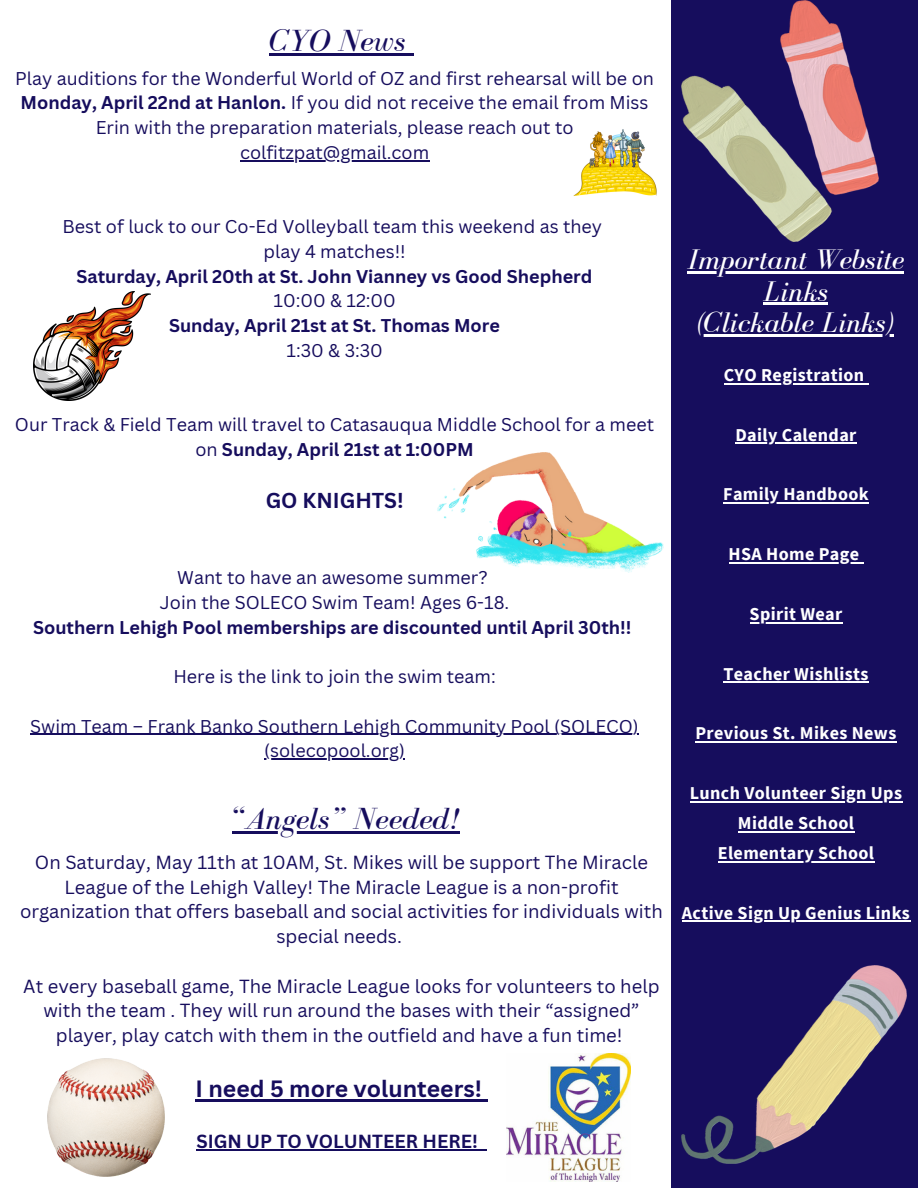
<style>
.page{position:relative;width:918px;height:1188px;background:#fff}
.page>*{position:absolute;margin:0;border:0;box-sizing:border-box;transform-origin:0 0}
.t1{font:italic 31.5px "Bodoni FLF";color:#160d5d}
.t2{font:italic 29.25px/31.5px "Bodoni FLF";color:#fff;text-align:center}
.t3{font:700 22.95px "Canva Sans";color:#160d5d}
.t4{font:700 21px "Canva Sans";color:#160d5d}
.t5{font:18.45px/24.8px "Canva Sans";color:#160d5d;text-align:center}
.t6{font:700 18.45px "Canva Sans";color:#160d5d}
.t7{font:700 18.15px/29.8px "Source Sans Pro";letter-spacing:.02em;color:#fff;text-align:center}
.t8{font:18px/24.8px "Canva Sans";color:#160d5d;text-align:center}
.t9{font:700 18px "Canva Sans";color:#160d5d}
.s1{font-weight:700}
</style>
<div class="page">
<div style="left:672px;top:0;width:246px;height:1188px;background:#160d5d"></div>
<img style="left:681px;top:966px;width:225px;height:198px">
<img style="left:681px;top:0;width:197px;height:242px">
<img style="left:507px;top:1053px;width:124px;height:129px">
<img style="left:47px;top:1059px;width:117px;height:118px">
<hr style="left:724px;top:383px;width:141px;height:1px;background:#fff">
<hr style="left:735px;top:442px;width:122px;height:2px;background:#fff">
<hr style="left:723px;top:502px;width:146px;height:2px;background:#fff">
<hr style="left:729px;top:562px;width:131px;height:2px;background:#fff">
<hr style="left:750px;top:622px;width:93px;height:1px;background:#fff">
<hr style="left:724px;top:681px;width:145px;height:2px;background:#fff">
<hr style="left:696px;top:741px;width:201px;height:2px;background:#fff">
<hr style="left:690px;top:801px;width:212px;height:2px;background:#fff">
<hr style="left:738px;top:831px;width:116px;height:2px;background:#fff">
<hr style="left:718px;top:861px;width:156px;height:1px;background:#fff">
<hr style="left:682px;top:920px;width:228px;height:2px;background:#fff">
<hr style="left:240px;top:160px;width:189px;height:1px;background:#160d5d">
<hr style="left:30px;top:734px;width:609px;height:1px;background:#160d5d">
<hr style="left:264px;top:759px;width:141px;height:1px;background:#160d5d">
<img style="left:437px;top:453px;width:227px;height:119px">
<img style="left:33px;top:292px;width:117px;height:109px">
<img style="left:573px;top:129px;width:83px;height:67px">
<hr style="left:688px;top:271px;width:216px;height:3px;background:#fff">
<hr style="left:764px;top:303px;width:64px;height:2px;background:#fff">
<hr style="left:698px;top:334px;width:196px;height:3px;background:#fff">
<hr style="left:269px;top:53px;width:137px;height:2px;background:#160d5d">
<svg style="left:406px;top:53px;width:8px;height:2px"></svg>
<hr style="left:196px;top:1099px;width:286px;height:3px;background:#160d5d">
<svg style="left:482px;top:1099px;width:5px;height:3px"></svg>
<hr style="left:196px;top:1149px;width:282px;height:1px;background:#160d5d">
<hr style="left:232px;top:831px;width:228px;height:2px;background:#160d5d">
<h1 class="t1" style="left:269px;top:24px;width:138px">CYO News</h1>
<p class="t8" style="left:15px;top:65px;width:640px">Play auditions for the Wonderful World of OZ and first rehearsal will be on <span class="s1">Monday, April 22nd at Hanlon.</span> If you did not receive the email from Miss Erin with the preparation materials, please reach out to colfitzpat@gmail.com</p>
<p class="t8" style="left:63px;top:214px;width:541px">Best of luck to our Co-Ed Volleyball team this weekend as they play 4 matches!!</p>
<p class="t9" style="left:76px;top:263px;width:517px">Saturday, April 20th at St. John Vianney vs Good Shepherd</p>
<p class="t8" style="left:274px;top:288px;width:124px">10:00 &amp; 12:00</p>
<p class="t9" style="left:169px;top:313px;width:332px">Sunday, April 21st at St. Thomas More</p>
<p class="t8" style="left:287px;top:338px;width:98px">1:30 &amp; 3:30</p>
<p class="t8" style="left:15px;top:412px;width:641px">Our Track &amp; Field Team will travel to Catasauqua Middle School for a meet on <span class="s1">Sunday, April 21st at 1:00PM</span></p>
<p class="t4" style="left:266px;top:485px;width:140px">GO KNIGHTS!</p>
<p class="t8" style="left:160px;top:565px;width:351px">Want to have an awesome summer?<br>Join the SOLECO Swim Team! Ages 6-18.</p>
<p class="t9" style="left:33px;top:614px;width:600px">Southern Lehigh Pool memberships are discounted until April 30th!!</p>
<p class="t8" style="left:173px;top:664px;width:324px">Here is the link to join the swim team:</p>
<p class="t8" style="left:30px;top:713px;width:610px">Swim Team – Frank Banko Southern Lehigh Community Pool (SOLECO) (solecopool.org)</p>
<h1 class="t1" style="left:232px;top:801px;width:229px">“Angels” Needed!</h1>
<p class="t5" style="left:20px;top:849px;width:644px">On Saturday, May 11th at 10AM, St. Mikes will be support The Miracle League of the Lehigh Valley! The Miracle League is a non-profit organization that offers baseball and social activities for individuals with special needs.</p>
<p class="t5" style="left:23px;top:973px;width:638px">At every baseball game, The Miracle League looks for volunteers to help with the team . They will run around the bases with their “assigned” player, play catch with them in the outfield and have a fun time!</p>
<p class="t3" style="left:196px;top:1073px;width:288px">I need 5 more volunteers!</p>
<p class="t6" style="left:196px;top:1128px;width:283px">SIGN UP TO VOLUNTEER HERE!</p>
<h2 class="t2" style="left:688px;top:244px;width:218px">Important Website<br>Links<br>(Clickable Links)</h2>
<p class="t7" style="left:724px;top:360px;width:142px">CYO Registration</p>
<p class="t7" style="left:735px;top:419px;width:122px">Daily Calendar</p>
<p class="t7" style="left:723px;top:479px;width:147px">Family Handbook</p>
<p class="t7" style="left:729px;top:539px;width:132px">HSA Home Page</p>
<p class="t7" style="left:750px;top:599px;width:94px">Spirit Wear</p>
<p class="t7" style="left:724px;top:658px;width:146px">Teacher Wishlists</p>
<p class="t7" style="left:696px;top:718px;width:202px">Previous St. Mikes News</p>
<p class="t7" style="left:690px;top:778px;width:214px">Lunch Volunteer Sign Ups<br>Middle School<br>Elementary School</p>
<p class="t7" style="left:682px;top:897px;width:230px">Active Sign Up Genius Links</p>
</div>
